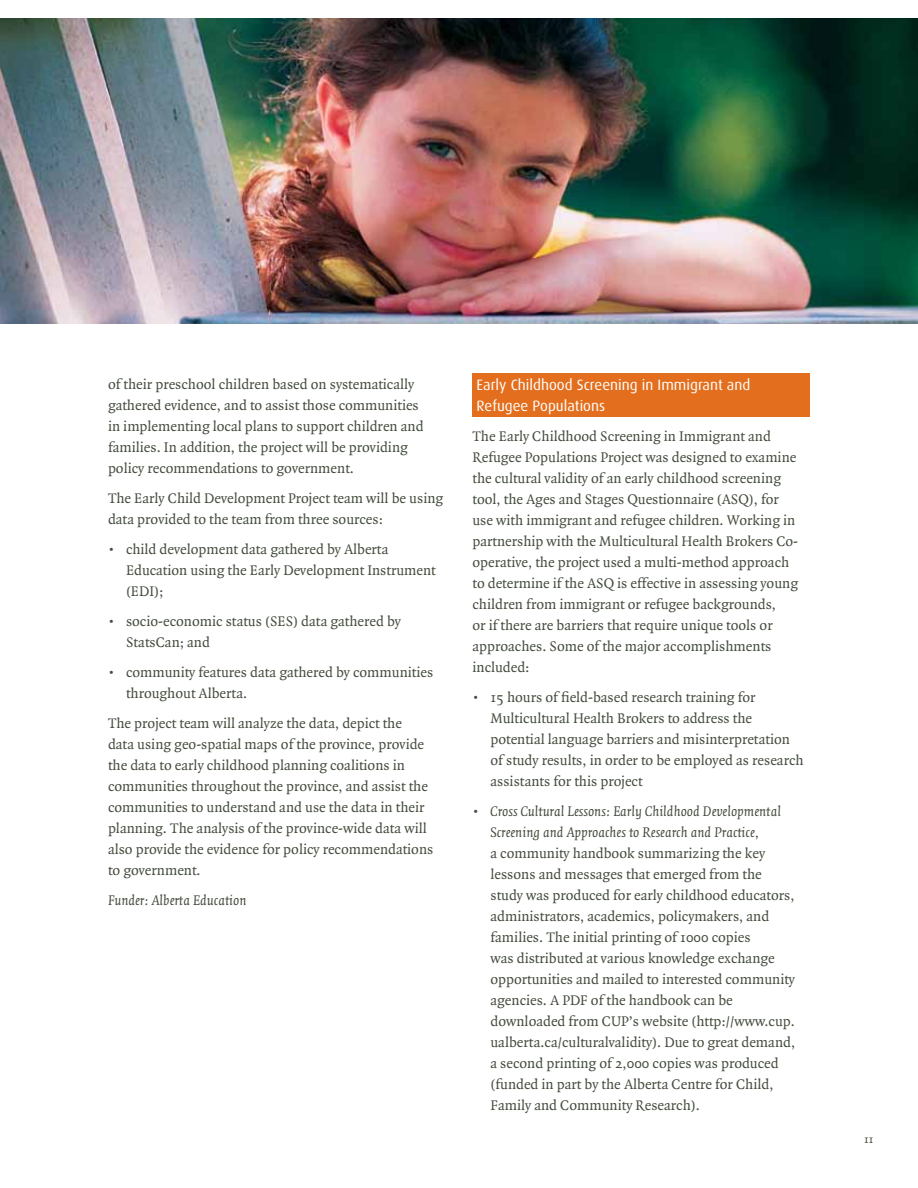
<style>
.page{position:relative;width:918px;height:1188px;background:#fff}
.page>*{position:absolute;margin:0;border:0;box-sizing:border-box;transform-origin:0 0}
.t1{font:15px/21px "Quadraat";color:#444d3e}
.t2{font:italic 15px/21px "Quadraat";color:#444d3e;text-align:center}
.t3{font:15px/21px "Dax";color:#fff}
.t4{font:12px "Quadraat";color:#444d3e}
.s1{font-style:normal}
</style>
<div class="page">
<div style="left:472px;top:374px;width:338px;height:43px;background:#e36f1e"></div>
<img style="left:0;top:18px;width:918px;height:306px">
<p class="t1" style="left:108px;top:374px;width:317px">of their preschool children based on systematically gathered evidence, and to assist those communities in implementing local plans to support children and families. In addition, the project will be providing policy recommendations to government.</p>
<p class="t1" style="left:108px;top:488px;width:337px">The Early Child Development Project team will be using data provided to the team from three sources:</p>
<p class="t1" style="left:126px;top:539px;width:311px;text-indent:-18px">• child development data gathered by Alberta<br>Education using the Early Development Instrument (EDI);</p>
<p class="t1" style="left:126px;top:611px;width:277px;text-indent:-18px">• socio-economic status (SES) data gathered by<br>StatsCan; and</p>
<p class="t1" style="left:126px;top:662px;width:309px;text-indent:-18px">• community features data gathered by communities throughout Alberta.</p>
<p class="t1" style="left:108px;top:713px;width:327px">The project team will analyze the data, depict the<br>data using geo-spatial maps of the province, provide the data to early childhood planning coalitions in communities throughout the province, and assist the communities to understand and use the data in their planning. The analysis of the province-wide data will also provide the evidence for policy recommendations to government.</p>
<p class="t2" style="left:108px;top:890px;width:140px">Funder: Alberta Education</p>
<p class="t3" style="left:477px;top:374px;width:275px">Early Childhood Screening in Immigrant and<br>Refugee Populations</p>
<p class="t1" style="left:472px;top:426px;width:327px">The Early Childhood Screening in Immigrant and Refugee Populations Project was designed to examine the cultural validity of an early childhood screening tool, the Ages and Stages Questionnaire (ASQ), for use with immigrant and refugee children. Working in partnership with the Multicultural Health Brokers Co&shy;operative, the project used a multi-method approach to determine if the ASQ is effective in assessing young children from immigrant or refugee backgrounds,<br>or if there are barriers that require unique tools or approaches. Some of the major accomplishments included:</p>
<p class="t1" style="left:490px;top:687px;width:315px;text-indent:-18px">• 15 hours of field-based research training for Multicultural Health Brokers to address the potential language barriers and misinterpretation of study results, in order to be employed as research assistants for this project</p>
<p class="t2" style="left:472px;top:801px;width:310px"><span class="s1">•</span> Cross Cultural Lessons: Early Childhood Developmental<br>Screening and Approaches to Research and Practice,</p>
<p class="t1" style="left:490px;top:843px;width:306px">a community handbook summarizing the key lessons and messages that emerged from the study was produced for early childhood educators, administrators, academics, policymakers, and families. The initial printing of 1000 copies<br>was distributed at various knowledge exchange opportunities and mailed to interested community agencies. A PDF of the handbook can be downloaded from CUP’s website (http://www.cup. ualberta.ca/culturalvalidity). Due to great demand, a second printing of 2,000 copies was produced (funded in part by the Alberta Centre for Child, Family and Community Research).</p>
<p class="t4" style="left:864px;top:1133px;width:11px">11</p>
</div>
